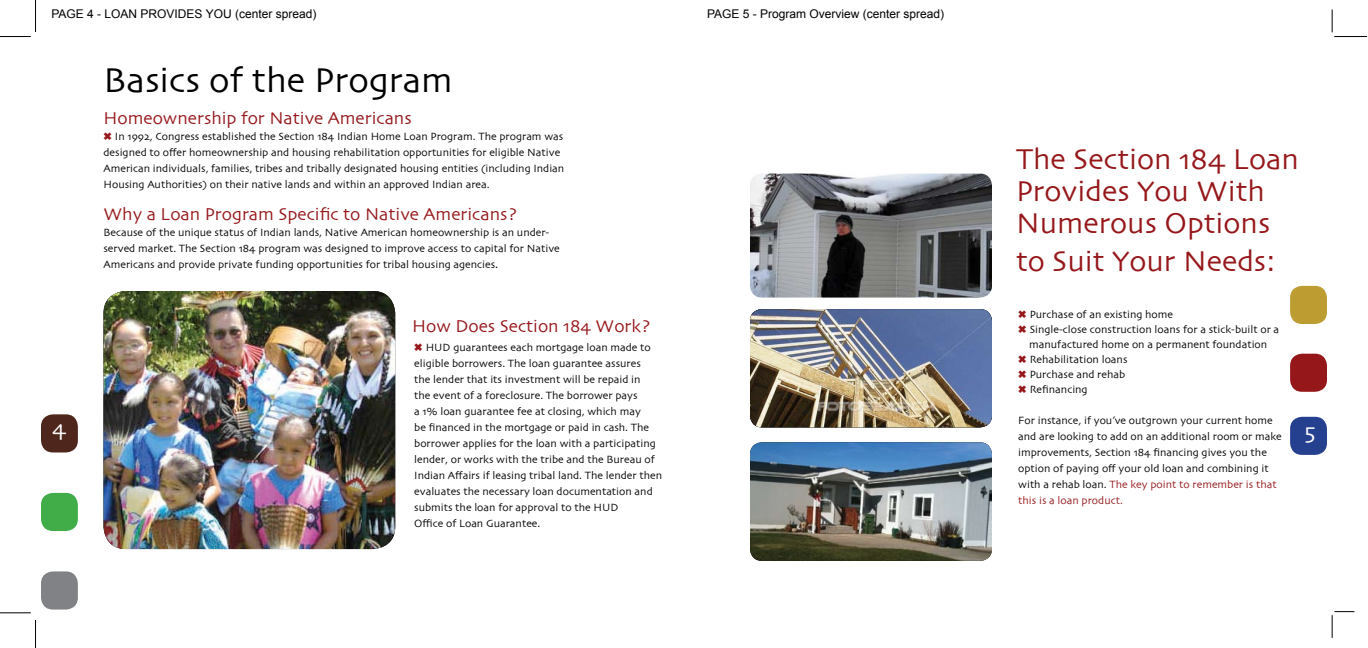
<style>
.page{position:relative;width:1368px;height:648px;background:#fff}
.page>*{position:absolute;margin:0;border:0;box-sizing:border-box;transform-origin:0 0}
.t1{font:36px "Skia";color:#000}
.t2{font:30px/32px "Skia";color:#96171a}
.t3{font:24px "Skia";color:#fff}
.t4{font:18px "Skia";color:#96171a}
.t5{font:12px "Arial";color:#000}
.t6{font:11px/16px "Skia";color:#000}
.s1{font-size:12px}
.s2{color:#96171a}
</style>
<div class="page">
<hr style="left:35px;top:0;width:1px;height:32px;background:#000">
<hr style="left:0;top:36px;width:31px;height:1px;background:#000">
<svg style="left:1332px;top:611px;width:22px;height:27px"></svg>
<svg style="left:35px;top:620px;width:1px;height:28px"></svg>
<hr style="left:0;top:612px;width:31px;height:1px;background:#000">
<svg style="left:1332px;top:10px;width:1px;height:22px"></svg>
<hr style="left:1334px;top:36px;width:33px;height:1px;background:#000">
<img style="left:104px;top:291px;width:291px;height:258px">
<div style="left:1290px;top:417px;width:37px;height:38px;background:#25408f;border-radius:12px"></div>
<div style="left:1290px;top:286px;width:37px;height:38px;background:#bd9c31;border-radius:12px"></div>
<div style="left:1290px;top:354px;width:37px;height:38px;background:#96171a;border-radius:12px"></div>
<img style="left:750px;top:309px;width:242px;height:118px">
<img style="left:750px;top:442px;width:242px;height:119px">
<img style="left:750px;top:174px;width:242px;height:124px">
<div style="left:41px;top:414px;width:37px;height:38px;background:#4e261c;border-radius:12px"></div>
<div style="left:41px;top:493px;width:37px;height:38px;background:#41ad49;border-radius:12px"></div>
<div style="left:41px;top:571px;width:37px;height:39px;background:#808285;border-radius:12px"></div>
<p class="t5" style="left:51px;top:6px;width:266px">PAGE 4 - LOAN PROVIDES YOU (center spread)</p>
<p class="t5" style="left:707px;top:6px;width:239px">PAGE 5 - Program Overview (center spread)</p>
<h1 class="t1" style="left:104px;top:58px;width:351px">Basics of the Program</h1>
<h3 class="t4" style="left:104px;top:107px;width:310px">Homeownership for Native Americans</h3>
<p class="t6" style="left:104px;top:129px;width:462px;text-indent:11px">In 1992, Congress established the Section 184 Indian Home Loan Program. The program was designed to offer homeownership and housing rehabilitation opportunities for eligible Native American individuals, families, tribes and tribally designated housing entities (including Indian Housing Authorities) on their native lands and within an approved Indian area.</p>
<h3 class="t4" style="left:104px;top:203px;width:415px">Why a Loan Program Specific to Native Americans?</h3>
<p class="t6" style="left:104px;top:225px;width:458px">Because of the unique status of Indian lands, Native American homeownership is an under&shy;served market. The Section 184 program was designed to improve access to capital for Native<br>Americans and provide private funding opportunities for tribal housing agencies<span class="s1">.</span></p>
<h3 class="t3" style="left:52px;top:414px;width:16px">4</h3>
<h3 class="t4" style="left:412px;top:315px;width:240px">How Does Section 184 Work?</h3>
<p class="t6" style="left:414px;top:340px;width:249px;text-indent:11px">HUD guarantees each mortgage loan made to eligible borrowers. The loan guarantee assures<br>the lender that its investment will be repaid in<br>the event of a foreclosure. The borrower pays<br>a 1% loan guarantee fee at closing, which may<br>be financed in the mortgage or paid in cash. The borrower applies for the loan with a participating lender, or works with the tribe and the Bureau of Indian Affairs if leasing tribal land. The lender then evaluates the necessary loan documentation and submits the loan for approval to the HUD<br>Office of Loan Guarantee.</p>
<h2 class="t2" style="left:1016px;top:145px;width:285px">The Section 184 Loan<br>Provides You With<br>Numerous Options</h2>
<h2 class="t2" style="left:1016px;top:247px;width:261px">to Suit Your Needs:</h2>
<p class="t6" style="left:1029px;top:308px;width:252px;line-height:15px">Purchase of an existing home<br>Single-close construction loans for a stick-built or a manufactured home on a permanent foundation<br>Rehabilitation loans<br>Purchase and rehab<br>Refinancing</p>
<p class="t6" style="left:1018px;top:413px;width:265px">For instance, if you’ve outgrown your current home and are looking to add on an additional room or make improvements, Section 184 financing gives you the option of paying off your old loan and combining it with a rehab loan. <span class="s2">The key point to remember is that this is a loan product.</span></p>
<h3 class="t3" style="left:1304px;top:417px;width:13px">5</h3>
</div>
